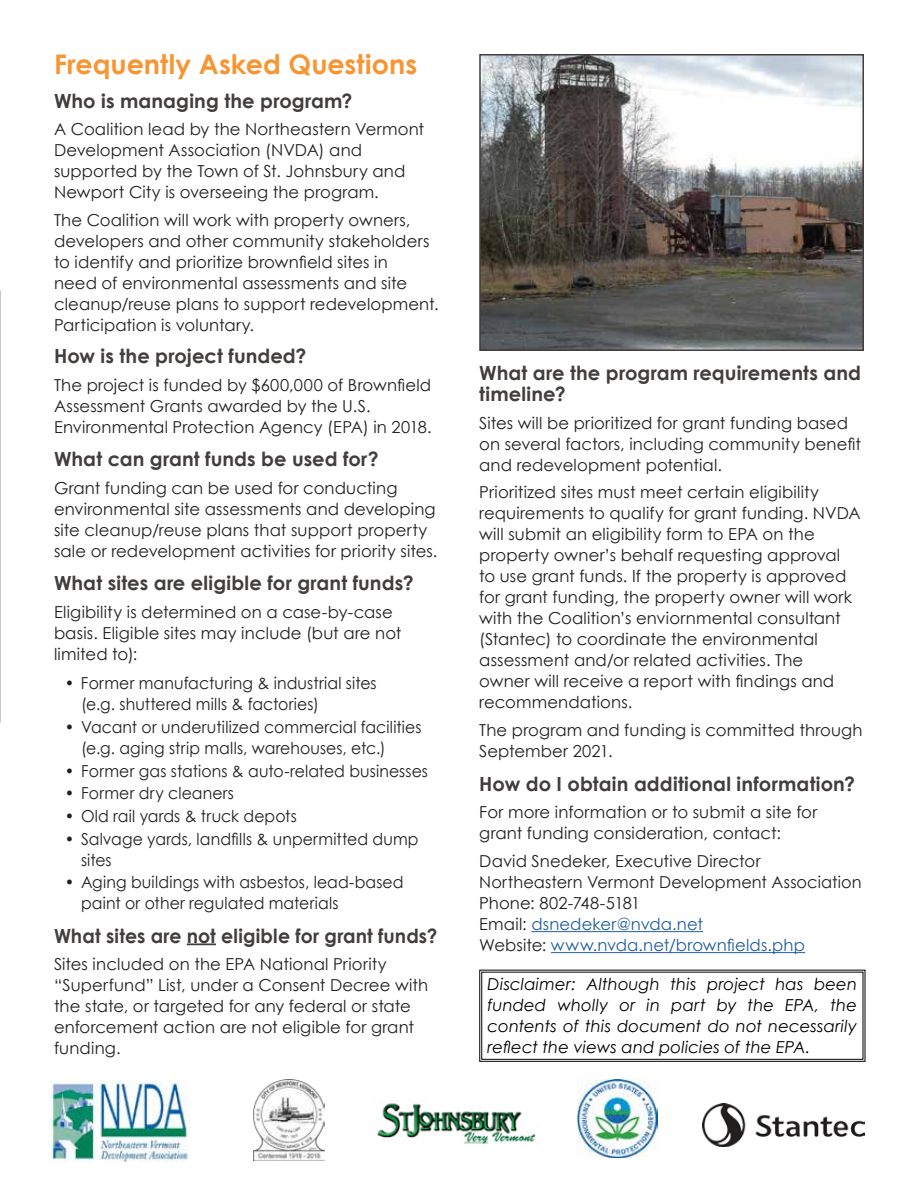
<style>
.page{position:relative;width:918px;height:1188px;background:#fff}
.page>*{position:absolute;margin:0;border:0;box-sizing:border-box;transform-origin:0 0}
.t1{font:700 27px "Century Gothic";letter-spacing:.005em;color:#f89533}
.t2{font:700 19.5px/21px "Century Gothic";letter-spacing:.005em;color:#413e3d}
.t3{font:16.5px/21px "Century Gothic";letter-spacing:.01em;color:#221f20}
.t4{font:16.5px/21px "Century Gothic";letter-spacing:.01em;color:#221f20;scale:.95 1}
.t5{font:italic 16.5px/21px "Century Gothic";letter-spacing:.005em;color:#000;text-align:justify}
.s1{color:#215e9e}
</style>
<div class="page">
<img style="left:703px;top:1104px;width:162px;height:43px">
<img style="left:254px;top:1079px;width:70px;height:81px">
<img style="left:377px;top:1103px;width:161px;height:42px">
<img style="left:50px;top:1080px;width:138px;height:82px">
<img style="left:578px;top:1079px;width:79px;height:78px">
<hr style="left:187px;top:943px;width:29px;height:2px;background:#413e3d">
<hr style="left:531px;top:931px;width:172px;height:1px;background:#215e9e">
<hr style="left:551px;top:952px;width:254px;height:1px;background:#215e9e">
<img style="left:482px;top:57px;width:379px;height:291px">
<div style="left:479px;top:54px;width:385px;height:297px;border:2px solid #413e3d"></div>
<svg style="left:479px;top:969px;width:387px;height:93px"></svg>
<div style="left:481px;top:972px;width:382px;height:88px;border:1px solid #000"></div>
<h1 class="t1" style="left:54px;top:44px;width:365px">Frequently Asked Questions</h1>
<p class="t2" style="left:54px;top:89px;width:300px">Who is managing the program?</p>
<p class="t3" style="left:54px;top:119px;width:372px">A Coalition lead by the Northeastern Vermont Development Association (NVDA) and supported by the Town of St. Johnsbury and Newport City is overseeing the program.</p>
<p class="t3" style="left:54px;top:209px;width:386px">The Coalition will work with property owners, developers and other community stakeholders to identify and prioritize brownfield sites in<br>need of environmental assessments and site cleanup/reuse plans to support redevelopment.<br>Participation is voluntary.</p>
<p class="t2" style="left:54px;top:345px;width:254px">How is the project funded?</p>
<p class="t3" style="left:54px;top:374px;width:379px">The project is funded by $600,000 of Brownfield<br>Assessment Grants awarded by the U.S.<br>Environmental Protection Agency (EPA) in 2018.</p>
<p class="t2" style="left:54px;top:448px;width:326px">What can grant funds be used for?</p>
<p class="t3" style="left:54px;top:477px;width:385px">Grant funding can be used for conducting environmental site assessments and developing site cleanup/reuse plans that support property sale or redevelopment activities for priority sites.</p>
<p class="t2" style="left:54px;top:572px;width:361px">What sites are eligible for grant funds?</p>
<p class="t3" style="left:54px;top:601px;width:349px">Eligibility is determined on a case-by-case basis. Eligible sites may include (but are not limited to):</p>
<p class="t4" style="left:81px;top:673px;width:313px;text-indent:-16px">• Former manufacturing &amp; industrial sites (e.g. shuttered mills &amp; factories)</p>
<p class="t4" style="left:81px;top:716px;width:360px;text-indent:-16px">• Vacant or underutilized commercial facilities (e.g. aging strip malls, warehouses, etc.)</p>
<p class="t4" style="left:65px;top:760px;width:384px">• Former gas stations &amp; auto-related businesses</p>
<p class="t4" style="left:65px;top:783px;width:180px">• Former dry cleaners</p>
<p class="t4" style="left:65px;top:805px;width:246px">• Old rail yards &amp; truck depots</p>
<p class="t4" style="left:81px;top:828px;width:357px;text-indent:-16px">• Salvage yards, landfills &amp; unpermitted dump sites</p>
<p class="t4" style="left:81px;top:871px;width:341px;text-indent:-16px">• Aging buildings with asbestos, lead-based paint or other regulated materials</p>
<p class="t2" style="left:54px;top:924px;width:385px">What sites are not eligible for grant funds?</p>
<p class="t3" style="left:54px;top:954px;width:376px">Sites included on the EPA National Priority “Superfund” List, under a Consent Decree with the state, or targeted for any federal or state enforcement action are not eligible for grant funding.</p>
<p class="t2" style="left:479px;top:361px;width:383px">What are the program requirements and timeline?</p>
<p class="t3" style="left:479px;top:412px;width:383px">Sites will be prioritized for grant funding based on several factors, including community benefit and redevelopment potential.</p>
<p class="t3" style="left:479px;top:482px;width:383px">Prioritized sites must meet certain eligibility requirements to qualify for grant funding. NVDA will submit an eligibility form to EPA on the property owner’s behalf requesting approval<br>to use grant funds. If the property is approved for grant funding, the property owner will work with the Coalition’s enviornmental consultant (Stantec) to coordinate the environmental assessment and/or related activities. The<br>owner will receive a report with findings and recommendations.</p>
<p class="t3" style="left:479px;top:719px;width:385px">The program and funding is committed through<br>September 2021.</p>
<p class="t2" style="left:479px;top:772px;width:377px">How do I obtain additional information?</p>
<p class="t3" style="left:479px;top:802px;width:340px">For more information or to submit a site for grant funding consideration, contact:</p>
<p class="t3" style="left:479px;top:850px;width:384px">David Snedeker, Executive Director Northeastern Vermont Development Association Phone: 802-748-5181<br>Email: <span class="s1">dsnedeker@nvda.net<br></span>Website: <span class="s1">www.nvda.net/brownfields.php</span></p>
<p class="t5" style="left:488px;top:974px;width:371px">Disclaimer: Although this project has been funded wholly or in part by the EPA, the contents of this document do not necessarily reflect the views and policies of the EPA.</p>
</div>
